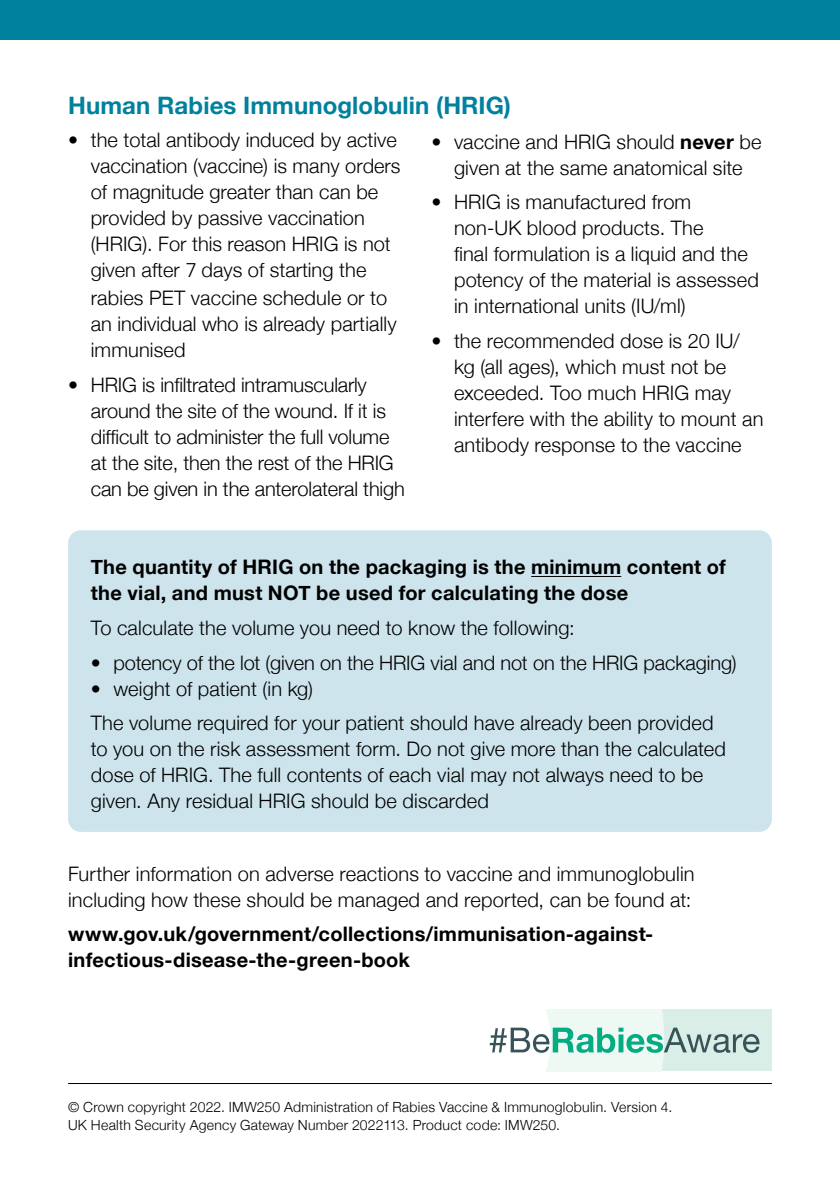
<style>
.page{position:relative;width:840px;height:1191px;background:#fff}
.page>*{position:absolute;margin:0;border:0;box-sizing:border-box;transform-origin:0 0}
.t1{font:700 24px "Helvetica Neue";letter-spacing:.005em;color:#00819d}
.Body{font:20px/26px "Helvetica Neue Light 2";letter-spacing:.005em;color:#000}
.Body-2{font:700 20px/26px "Helvetica Neue";letter-spacing:.015em;color:#000}
.Body-3{font:14px/18px "Helvetica Neue Light 2";letter-spacing:.02em;color:#000}
.s1{font-family:"Calibri Light 3";font-size:22px}
.s2{font-family:"Helvetica Neue";font-weight:300}
.s3{font-family:"Helvetica Neue";font-weight:700}
</style>
<div class="page">
<div style="left:68px;top:530px;width:703px;height:302px;background:#cde4ec;border-radius:13px"></div>
<hr style="left:531px;top:576px;width:90px;height:1px;background:#000">
<hr style="left:68px;top:1083px;width:703px;height:1px;background:#000">
<div style="left:0;top:0;width:839px;height:40px;background:#00819d"></div>
<div style="left:488px;top:1009px;width:283px;height:62px;background:#daeee8"></div>
<svg style="left:488px;top:1009px;width:271px;height:62px"></svg>
<h3 class="t1" style="left:68px;top:87px;width:444px">Human Rabies Immunoglobulin (HRIG)</h3>
<p class="Body" style="left:91px;top:125px;width:311px;text-indent:-23px">• the total antibody induced by active vaccination (vaccine) is many orders of magnitude greater than can be provided by passive vaccination (HRIG). For this reason HRIG is not given after <span class="s1">7</span> days of starting the</p>
<p class="Body" style="left:91px;top:284px;width:307px">rabies PET vaccine schedule or to an individual who is already partially immunised</p>
<p class="Body" style="left:91px;top:370px;width:315px;text-indent:-23px">• <span class="s2">HRIG is infiltrated intramuscularly </span>around the site of the wound. If it is <span class="s2">difficult to administer the full volume </span>at the site, then the rest of the HRIG can be given in the anterolateral thigh</p>
<p class="Body" style="left:431px;top:127px;width:331px;text-align:center">• vaccine and HRIG should <span class="s3">never</span> be given at the same anatomical site</p>
<p class="Body" style="left:454px;top:188px;width:306px;text-indent:-23px">• HRIG is manufactured from non-UK blood products. The<br><span class="s2">final formulation is a liquid and the </span>potency of the material is assessed in international units (IU/ml)</p>
<p class="Body" style="left:454px;top:326px;width:311px;text-indent:-23px">• the recommended dose is 20 IU/ kg (all ages), which must not be exceeded. Too much HRIG may interfere with the ability to mount an antibody response to the vaccine</p>
<p class="Body-2" style="left:91px;top:555px;width:636px">The quantity of HRIG on the packaging is the minimum content of the vial, and must NOT be used for calculating the dose</p>
<p class="Body" style="left:91px;top:613px;width:485px">To calculate the volume you need to know the following:</p>
<p class="Body" style="left:91px;top:648px;width:647px">• potency of the lot (given on the HRIG vial and not on the HRIG packaging)</p>
<p class="Body" style="left:91px;top:674px;width:223px">• weight of patient (in kg)</p>
<p class="Body" style="left:91px;top:708px;width:636px">The volume required for your patient should have already been provided to you on the risk assessment form. Do not give more than the calculated dose of HRIG. The full contents of each vial may not always need to be given. Any residual HRIG should be discarded</p>
<p class="Body" style="left:68px;top:859px;width:627px">Further information on adverse reactions to vaccine and immunoglobulin including how these should be managed and reported, can be found at:</p>
<p class="Body-2" style="left:68px;top:922px;width:586px">www.gov.uk/government/collections/immunisation-against&shy;infectious-disease-the-green-book</p>
<p class="Body-3" style="left:68px;top:1097px;width:605px">© Crown copyright 2022. IMW250 Administration of Rabies Vaccine &amp; Immunoglobulin. Version 4.<br>UK Health Security Agency Gateway Number 2022113. Product code: IMW250.</p>
</div>
